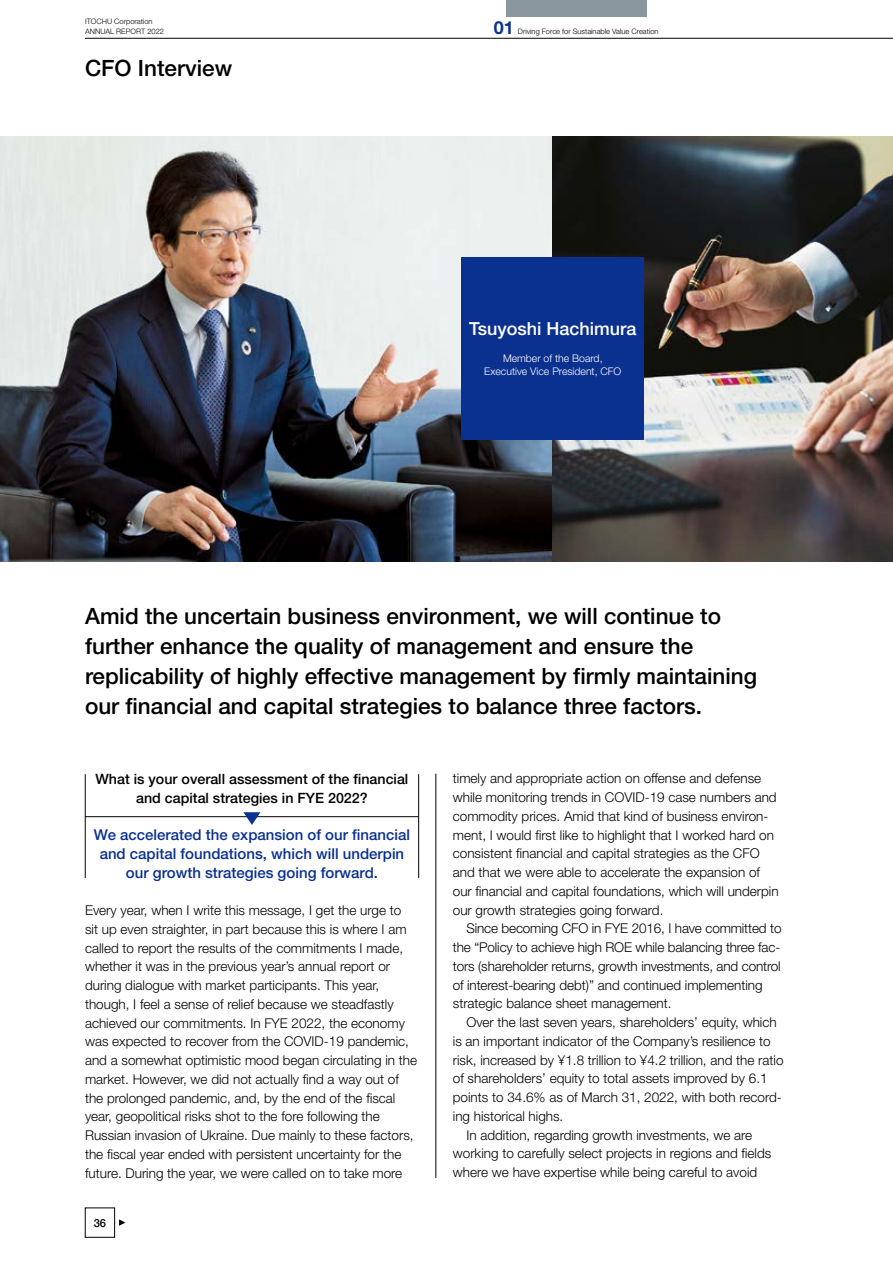
<style>
.page{position:relative;width:893px;height:1263px;background:#fff}
.page>*{position:absolute;margin:0;border:0;box-sizing:border-box;transform-origin:0 0}
.t1{font:500 22.5px/30px "Helvetica Neue LT Std";color:#000}
.t2{font:500 18px "Helvetica Neue LT Std";color:#fff}
.t3{font:700 18px "Helvetica Neue LT Std";color:#0b3190}
.t4{font:500 15px/18.8px "Helvetica Neue LT Std";color:#0b3190;text-align:center}
.t5{font:500 14.25px/18.8px "Helvetica Neue LT Std";color:#000;text-align:center}
.t6{font:300 13.5px/18.8px "Helvetica Neue LT Std";color:#000}
.t7{font:500 11.25px "Helvetica Neue LT Std";color:#000}
.t8{font:300 10.5px/13.5px "Helvetica Neue LT Std";color:#fff;text-align:center}
.t9{font:300 7.5px/10.5px "Helvetica Neue LT Std";color:#000}
</style>
<div class="page">
<img style="left:0;top:136px;width:893px;height:425px">
<hr style="left:85px;top:816px;width:334px;height:1px;background:#000">
<svg style="left:243px;top:812px;width:17px;height:13px"></svg>
<hr style="left:85px;top:774px;width:1px;height:104px;background:#000">
<hr style="left:418px;top:774px;width:1px;height:104px;background:#000">
<div style="left:461px;top:257px;width:183px;height:183px;background:#0b3190"></div>
<hr style="left:436px;top:774px;width:1px;height:404px;background:#000">
<div style="left:506px;top:0;width:140px;height:17px;background:#8b979e"></div>
<hr style="left:85px;top:38px;width:808px;height:1px;background:#000">
<svg style="left:119px;top:1219px;width:6px;height:7px"></svg>
<p class="t9" style="left:85px;top:15px;width:80px">ITOCHU Corporation<br>ANNUAL REPORT 2022</p>
<h1 class="t1" style="left:85px;top:52px;width:149px">CFO Interview</h1>
<h2 class="t3" style="left:494px;top:16px;width:22px">01</h2>
<p class="t9" style="left:518px;top:26px;width:142px">Driving Force for Sustainable Value Creation</p>
<h2 class="t2" style="left:469px;top:318px;width:169px">Tsuyoshi Hachimura</h2>
<p class="t8" style="left:484px;top:351px;width:139px">Member of the Board,<br>Executive Vice President, CFO</p>
<p class="t1" style="left:85px;top:601px;width:673px">Amid the uncertain business environment, we will continue to further enhance the quality of management and ensure the replicability of highly effective management by firmly maintaining our financial and capital strategies to balance three factors.</p>
<p class="t5" style="left:96px;top:769px;width:314px">What is your overall assessment of the financial and capital strategies in FYE 2022?</p>
<p class="t4" style="left:94px;top:825px;width:318px">We accelerated the expansion of our financial and capital foundations, which will underpin our growth strategies going forward.</p>
<p class="t6" style="left:85px;top:901px;width:334px">Every year, when I write this message, I get the urge to sit up even straighter, in part because this is where I am called to report the results of the commitments I made, whether it was in the previous year’s annual report or during dialogue with market participants. This year, though, I feel a sense of relief because we steadfastly achieved our commitments. In FYE 2022, the economy was expected to recover from the COVID-19 pandemic, and a somewhat optimistic mood began circulating in the market. However, we did not actually find a way out of the prolonged pandemic, and, by the end of the fiscal year, geopolitical risks shot to the fore following the Russian invasion of Ukraine. Due mainly to these factors, the fiscal year ended with persistent uncertainty for the future. During the year, we were called on to take more</p>
<p class="t7" style="left:94px;top:1216px;width:14px">36</p>
<p class="t6" style="left:453px;top:769px;width:327px">timely and appropriate action on offense and defense while monitoring trends in COVID-19 case numbers and commodity prices. Amid that kind of business environ&shy;ment, I would first like to highlight that I worked hard on consistent financial and capital strategies as the CFO and that we were able to accelerate the expansion of our financial and capital foundations, which will underpin our growth strategies going forward.</p>
<p class="t6" style="left:453px;top:919px;width:330px;text-indent:14px">Since becoming CFO in FYE 2016, I have committed to the “Policy to achieve high ROE while balancing three fac&shy;tors (shareholder returns, growth investments, and control of interest-bearing debt)” and continued implementing strategic balance sheet management.</p>
<p class="t6" style="left:466px;top:1013px;width:312px">Over the last seven years, shareholders’ equity, which</p>
<p class="t6" style="left:453px;top:1031px;width:319px">is an important indicator of the Company’s resilience to</p>
<p class="t6" style="left:453px;top:1050px;width:332px">risk, increased by ¥1.8 trillion to ¥4.2 trillion, and the ratio</p>
<p class="t6" style="left:453px;top:1069px;width:316px">of shareholders’ equity to total assets improved by 6.1</p>
<p class="t6" style="left:453px;top:1088px;width:330px">points to 34.6% as of March 31, 2022, with both record-</p>
<p class="t6" style="left:453px;top:1106px;width:112px">ing historical highs.</p>
<p class="t6" style="left:466px;top:1125px;width:287px">In addition, regarding growth investments, we are</p>
<p class="t6" style="left:453px;top:1144px;width:320px">working to carefully select projects in regions and fields</p>
<p class="t6" style="left:453px;top:1163px;width:306px">where we have expertise while being careful to avoid</p>
</div>
